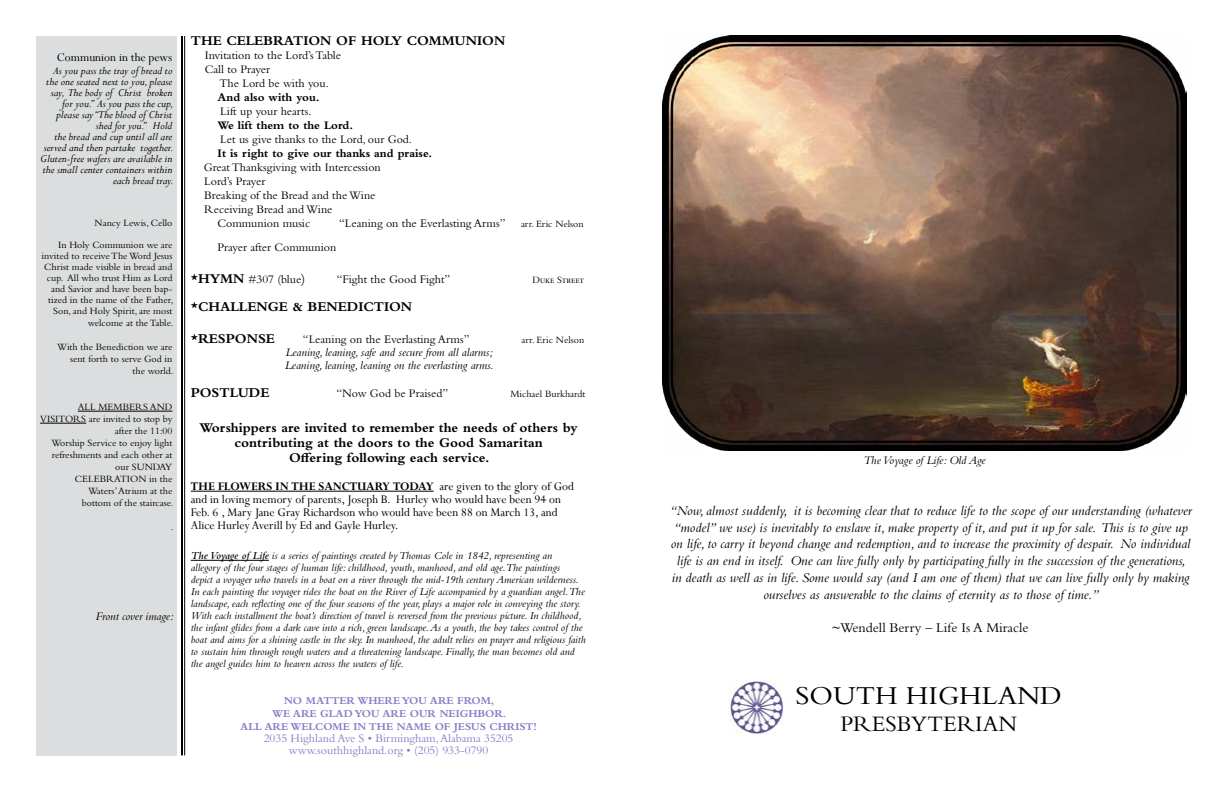
<style>
.page{position:relative;width:1224px;height:792px;background:#fff}
.page>*{position:absolute;margin:0;border:0;box-sizing:border-box;transform-origin:0 0}
.t1{font:27px "Bembo Std";color:#000;scale:1.06 1}
.t2{font:23px "Bembo Std";color:#000}
.t3{font:italic 14px/16.8px "Bembo Std";color:#000;text-align:center}
.t4{font:700 14px/15px "Bembo Std";color:#000;text-align:center}
.t5{font:14px "Bembo Std";color:#000}
.t6{font:13px/13px "Perpetua";color:#000}
.t7{font:12px/14px "Bembo Std";color:#000}
.t8{font:italic 12px/11px "Perpetua";color:#000;text-align:right}
.t9{font:italic 12px/13px "Bembo Std";color:#000}
.t10{font:12px/12px "Bembo Std";color:#8c7ac7;text-align:center}
.t11{font:700 12px "Bembo Std";color:#000}
.t12{font:italic 11px/12px "Bembo Std";color:#000}
.t13{font:700 11px/13px "Bembo Std";color:#8c7ac7;text-align:center}
.t14{font:10px/12px "Bembo Std";color:#000;text-align:right}
.t15{font:10px "Bembo Std";letter-spacing:-.02em;color:#000}
.s1{font-weight:700;font-size:14px}
.s2{font-size:14px}
.s3{font-weight:700}
.s4{font-weight:600}
</style>
<div class="page">
<hr style="left:184px;top:36px;width:1px;height:719px;background:#000">
<hr style="left:181px;top:36px;width:2px;height:719px;background:#000">
<img style="left:727px;top:680px;width:59px;height:58px">
<hr style="left:191px;top:491px;width:243px;height:1px;background:#000">
<hr style="left:191px;top:560px;width:78px;height:1px;background:#000">
<div style="left:36px;top:36px;width:140px;height:720px;background:#dcddde"></div>
<hr style="left:78px;top:411px;width:94px;height:1px;background:#000">
<hr style="left:40px;top:423px;width:46px;height:1px;background:#000">
<img style="left:663px;top:36px;width:523px;height:415px">
<p class="t6" style="left:57px;top:51px;width:117px">Communion in the pews</p>
<p class="t8" style="left:41px;top:65px;width:135px">As you pass the tray of bread to the one seated next to you, please say, The body of Christ broken for you.” As you pass the cup, please say “The blood of Christ shed for you.” Hold<br>the bread and cup until all are served and then partake together.<br>Gluten-free wafers are available in the small center containers within each bread tray.</p>
<p class="t14" style="left:95px;top:217px;width:79px">Nancy Lewis, Cello</p>
<p class="t14" style="left:42px;top:239px;width:133px;line-height:11px">In Holy Communion we are invited to receive The Word Jesus<br>Christ made visible in bread and cup. All who trust Him as Lord and Savior and have been bap&shy;tized in the name of the Father,<br>Son, and Holy Spirit, are most</p>
<p class="t14" style="left:88px;top:317px;width:87px">welcome at the Table.</p>
<p class="t14" style="left:57px;top:341px;width:118px">With the Benediction we are sent forth to serve God in the world.</p>
<p class="t14" style="left:40px;top:401px;width:135px">ALL MEMBERS AND<br>VISITORS are invited to stop by after the 11:00<br>Worship Service to enjoy light refreshments and each other at our SUNDAY<br>CELEBRATION in the<br>Waters’ Atrium at the<br>bottom of the staircase.</p>
<p class="t14" style="left:171px;top:521px;width:4px">.</p>
<p class="t9" style="left:95px;top:610px;width:80px">Front cover image:</p>
<p class="t4" style="left:191px;top:33px;width:316px">THE CELEBRATION OF HOLY COMMUNION</p>
<p class="t7" style="left:205px;top:48px;width:138px">Invitation to the Lord’s Table<br>Call to Prayer</p>
<p class="t7" style="left:219px;top:76px;width:111px">The Lord be with you.</p>
<p class="t11" style="left:218px;top:91px;width:104px">And also with you.</p>
<p class="t7" style="left:220px;top:104px;width:93px">Lift up your hearts.</p>
<p class="t11" style="left:218px;top:119px;width:137px">We lift them to the Lord.</p>
<p class="t7" style="left:220px;top:132px;width:193px">Let us give thanks to the Lord, our God.</p>
<p class="t11" style="left:218px;top:147px;width:216px">It is right to give our thanks and praise.</p>
<p class="t7" style="left:204px;top:160px;width:179px">Great Thanksgiving with Intercession</p>
<p class="t7" style="left:204px;top:174px;width:63px">Lord’s Prayer</p>
<p class="t7" style="left:204px;top:188px;width:173px">Breaking of the Bread and the Wine</p>
<p class="t7" style="left:204px;top:202px;width:130px">Receiving Bread and Wine</p>
<p class="t7" style="left:217px;top:216px;width:94px">Communion music</p>
<p class="t7" style="left:339px;top:216px;width:168px">“Leaning on the Everlasting Arms”</p>
<p class="t14" style="left:521px;top:218px;width:64px">arr. Eric Nelson</p>
<p class="t7" style="left:217px;top:240px;width:120px">Prayer after Communion</p>
<p class="t7" style="left:191px;top:272px;width:116px"><span class="s1">*HYMN</span> #307 (blue<span class="s2">)</span></p>
<p class="t7" style="left:337px;top:272px;width:115px">“Fight the Good Fight”</p>
<p class="t15" style="left:533px;top:274px;width:53px">Duke Street</p>
<p class="t4" style="left:191px;top:299px;width:223px">*CHALLENGE &amp; BENEDICTION</p>
<p class="t4" style="left:191px;top:331px;width:86px">*RESPONSE</p>
<p class="t7" style="left:303px;top:332px;width:168px">“Leaning on the Everlasting Arms”</p>
<p class="t14" style="left:522px;top:334px;width:64px">arr. Eric Nelson</p>
<p class="t9" style="left:285px;top:346px;width:210px">Leaning, leaning, safe and secure from all alarms;<br>Leaning, leaning, leaning on the everlasting arms.</p>
<p class="t4" style="left:191px;top:385px;width:80px">POSTLUDE</p>
<p class="t7" style="left:336px;top:386px;width:113px">“Now God be Praised”</p>
<p class="t14" style="left:510px;top:388px;width:76px">Michael Burkhardt</p>
<p class="t4" style="left:200px;top:420px;width:380px">Worshippers are invited to remember the needs of others by contributing at the doors to the Good Samaritan<br>Offering following each service.</p>
<p class="t6" style="left:191px;top:480px;width:385px"><span class="s3">THE FLOWERS IN THE SANCTUARY TODAY</span> are given to the glory of God and in loving memory of parents, Joseph B. Hurley who would have been 94 on Feb. 6 , Mary Jane Gray Richardson who would have been 88 on March 13, and Alice Hurley Averill by Ed and Gayle Hurley.</p>
<p class="t12" style="left:191px;top:550px;width:396px"><span class="s4">The Voyage of Life</span> is a series of paintings created by Thomas Cole in 1842, representing an<br>allegory of the four stages of human life: childhood, youth, manhood, and old age. The paintings<br>depict a voyager who travels in a boat on a river through the mid-19th century American wilderness.<br>In each painting the voyager rides the boat on the River of Life accompanied by a guardian angel. The landscape, each reflecting one of the four seasons of the year, plays a major role in conveying the story.<br>With each installment the boat’s direction of travel is reversed from the previous picture. In childhood, the infant glides from a dark cave into a rich, green landscape. As a youth, the boy takes control of the boat and aims for a shining castle in the sky. In manhood, the adult relies on prayer and religious faith to sustain him through rough waters and a threatening landscape. Finally, the man becomes old and the angel guides him to heaven across the waters of life.</p>
<p class="t13" style="left:240px;top:694px;width:298px">NO MATTER WHERE YOU ARE FROM,<br>WE ARE GLAD YOU ARE OUR NEIGHBOR.<br>ALL ARE WELCOME IN THE NAME OF JESUS CHRIST!</p>
<p class="t10" style="left:264px;top:732px;width:251px">2035 Highland Ave S • Birmingham, Alabama 35205 www.southhighland.org • (205) 933-0790</p>
<p class="t9" style="left:863px;top:454px;width:124px">The Voyage of Life: Old Age</p>
<p class="t3" style="left:669px;top:502px;width:524px">“Now, almost suddenly, it is becoming clear that to reduce life to the scope of our understanding (whatever “model” we use) is inevitably to enslave it, make property of it, and put it up for sale. This is to give up on life, to carry it beyond change and redemption, and to increase the proximity of despair. No individual life is an end in itself. One can live fully only by participating fully in the succession of the generations, in death as well as in life. Some would say (and I am one of them) that we can live fully only by making ourselves as answerable to the claims of eternity as to those of time.”</p>
<p class="t5" style="left:833px;top:620px;width:198px">~Wendell Berry – Life Is A Miracle</p>
<h1 class="t1" style="left:796px;top:679px;width:253px">SOUTH HIGHLAND</h1>
<h2 class="t2" style="left:840px;top:711px;width:178px">PRESBYTERIAN</h2>
</div>
